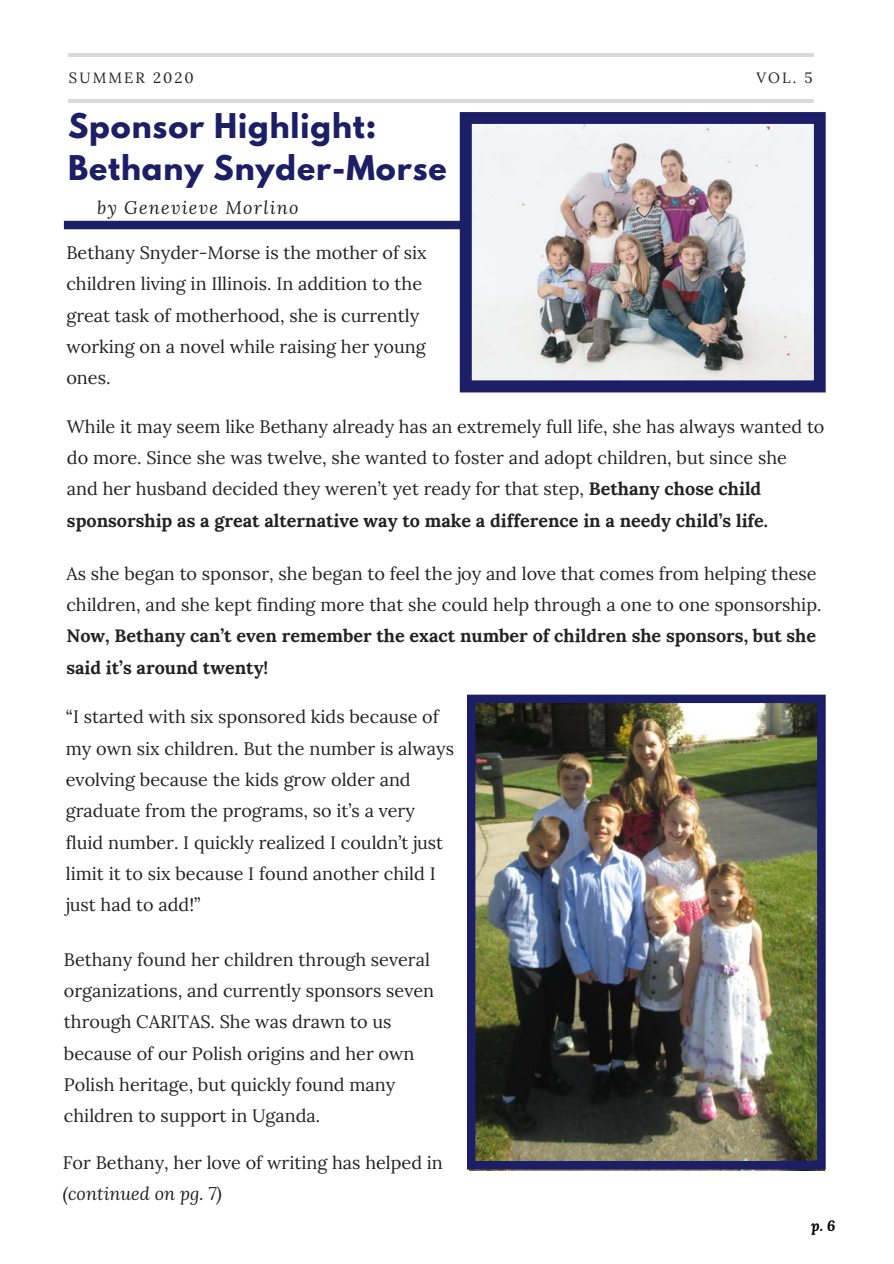
<style>
.page{position:relative;width:894px;height:1264px;background:#fff}
.page>*{position:absolute;margin:0;border:0;box-sizing:border-box;transform-origin:0 0}
.t1{font:700 30.15px/41.7px "League Spartan";letter-spacing:.03em;color:#1c1f66}
.t2{font:18px/31.3px "Lora";color:#222}
.t3{font:700 18px/31.3px "Lora";color:#222}
.t4{font:italic 18px "Lora";letter-spacing:.07em;color:#222}
.t5{font:italic 18px "Lora";color:#222}
.t6{font:14.85px "Lora";letter-spacing:.14em;color:#222}
.t7{font:italic 700 14.85px "Lora";color:#000}
.s1{font-weight:700}
</style>
<div class="page">
<hr style="left:68px;top:99px;width:744px;height:3px;background:#000">
<hr style="left:69px;top:53px;width:744px;height:4px;background:#dadada">
<img style="left:459px;top:112px;width:366px;height:280px">
<div style="left:64px;top:221px;width:400px;height:8px;background:#1c1f66"></div>
<img style="left:467px;top:694px;width:358px;height:475px">
<p class="t6" style="left:69px;top:68px;width:126px">SUMMER 2020</p>
<p class="t6" style="left:756px;top:68px;width:58px">VOL. 5</p>
<h1 class="t1" style="left:68px;top:109px;width:380px">Sponsor Highlight:<br>Bethany Snyder-Morse</h1>
<p class="t4" style="left:97px;top:195px;width:203px">by Genevieve Morlino</p>
<p class="t2" style="left:66px;top:237px;width:362px">Bethany Snyder-Morse is the mother of six children living in Illinois. In addition to the great task of motherhood, she is currently working on a novel while raising her young ones.</p>
<p class="t2" style="left:67px;top:410px;width:758px">While it may seem like Bethany already has an extremely full life, she has always wanted to do more. Since she was twelve, she wanted to foster and adopt children, but since she<br>and her husband decided they weren’t yet ready for that step, <span class="s1">Bethany chose child sponsorship as a great alternative way to make a difference in a needy child’s life.</span></p>
<p class="t2" style="left:66px;top:557px;width:756px">As she began to sponsor, she began to feel the joy and love that comes from helping these children, and she kept finding more that she could help through a one to one sponsorship.</p>
<p class="t3" style="left:66px;top:620px;width:751px">Now, Bethany can’t even remember the exact number of children she sponsors, but she said it’s around twenty!</p>
<p class="t2" style="left:66px;top:701px;width:389px">“I started with six sponsored kids because of my own six children. But the number is always evolving because the kids grow older and graduate from the programs, so it’s a very fluid number. I quickly realized I couldn’t just limit it to six because I found another child I just had to add!”</p>
<p class="t2" style="left:64px;top:943px;width:371px">Bethany found her children through several organizations, and currently sponsors seven through CARITAS. She was drawn to us because of our Polish origins and her own Polish heritage, but quickly found many children to support in Uganda.</p>
<p class="t2" style="left:63px;top:1146px;width:381px">For Bethany, her love of writing has helped in</p>
<p class="t5" style="left:63px;top:1181px;width:161px">(continued on pg. 7)</p>
<p class="t7" style="left:811px;top:1215px;width:26px">p. 6</p>
</div>
